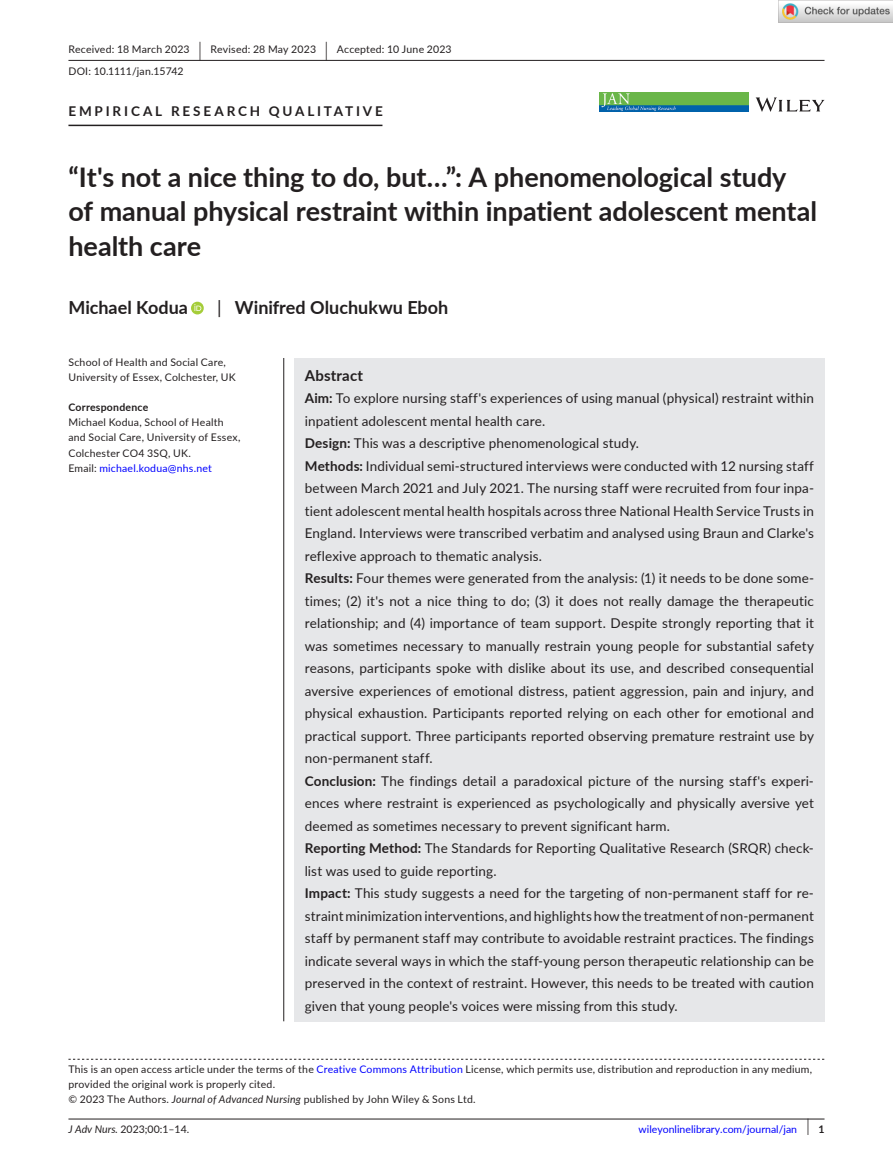
<style>
.page{position:relative;width:893px;height:1174px;background:#fff}
.page>*{position:absolute;margin:0;border:0;box-sizing:border-box;transform-origin:0 0}
.t1{font:700 27px/34.5px "Lato";color:#231f20}
.t2{font:700 18px "Lato";color:#231f20}
.t3{font:700 15px "Lato";letter-spacing:.015em;color:#231f20}
.t4{font:13.5px/22.5px "Lato";letter-spacing:.01em;color:#231f20}
.t5{font:700 13.5px "Lato";letter-spacing:.21em;color:#231f20}
.t6{font:10.5px/15px "Lato";letter-spacing:.02em;color:#231f20}
.t7{font:10.5px "Lato";color:#00f}
.t8{font:700 10.5px "Lato";letter-spacing:.02em;color:#231f20}
.s1{font-size:19.65px}
.s2{font-weight:400}
.s3{color:#00f}
.s4{font-weight:700}
.s5{font-style:italic}
.s6{font-size:17.4px;color:#231f20}
.s7{font-weight:700;color:#231f20}
</style>
<div class="page">
<hr style="left:68px;top:1118px;width:756px;height:1px;background:#231f20">
<svg style="left:756px;top:97px;width:68px;height:15px"></svg>
<img style="left:599px;top:92px;width:149px;height:20px">
<hr style="left:68px;top:60px;width:756px;height:1px;background:#231f20">
<hr style="left:68px;top:125px;width:314px;height:1px;background:#231f20">
<svg style="left:191px;top:302px;width:13px;height:12px"></svg>
<svg style="left:194px;top:304px;width:7px;height:7px"></svg>
<svg style="left:68px;top:1058px;width:756px;height:1px"></svg>
<div style="left:294px;top:358px;width:530px;height:663px;background:#e6e7e9"></div>
<hr style="left:283px;top:358px;width:1px;height:663px;background:#231f20">
<img style="left:779px;top:0;width:114px;height:23px">
<p class="t6" style="left:68px;top:38px;width:385px;line-height:21.8px">Received: 18 March 2023 <span class="s1">|</span> Revised: 28 May 2023 <span class="s1">|</span> Accepted: 10 June 2023<br>DOI: 10.1111/jan.15742</p>
<p class="t5" style="left:68px;top:101px;width:316px">EMPIRICAL RESEARCH QUALITATIVE</p>
<h1 class="t1" style="left:68px;top:159px;width:750px">“It's not a nice thing to do, but…”: A phenomenological study of manual physical restraint within inpatient adolescent mental health care</h1>
<h2 class="t2" style="left:68px;top:295px;width:121px">Michael Kodua</h2>
<h2 class="t2" style="left:217px;top:295px;width:232px"><span class="s2">|</span> Winifred Oluchukwu Eboh</h2>
<p class="t6" style="left:68px;top:355px;width:169px">School of Health and Social Care,<br>University of Essex, Colchester, UK</p>
<p class="t8" style="left:68px;top:400px;width:81px">Correspondence</p>
<p class="t6" style="left:68px;top:415px;width:173px">Michael Kodua, School of Health and Social Care, University of Essex,<br>Colchester CO4 3SQ, UK.<br>Email: <span class="s3">michael.kodua@nhs.net</span></p>
<p class="t3" style="left:305px;top:364px;width:60px">Abstract</p>
<p class="t4" style="left:305px;top:386px;width:511px"><span class="s4">Aim:</span> To explore nursing staff's experiences of using manual (physical) restraint within inpatient adolescent mental health care.<br><span class="s4">Design:</span> This was a descriptive phenomenological study.<br><span class="s4">Methods:</span> Individual semi-structured interviews were conducted with 12 nursing staff between March 2021 and July 2021. The nursing staff were recruited from four inpa&shy;tient adolescent mental health hospitals across three National Health Service Trusts in England. Interviews were transcribed verbatim and analysed using Braun and Clarke's reflexive approach to thematic analysis.<br><span class="s4">Results:</span> Four themes were generated from the analysis: (1) it needs to be done some&shy;times; (2) it's not a nice thing to do; (3) it does not really damage the therapeutic relationship; and (4) importance of team support. Despite strongly reporting that it was sometimes necessary to manually restrain young people for substantial safety reasons, participants spoke with dislike about its use, and described consequential aversive experiences of emotional distress, patient aggression, pain and injury, and physical exhaustion. Participants reported relying on each other for emotional and practical support. Three participants reported observing premature restraint use by non-permanent staff.<br><span class="s4">Conclusion:</span> The findings detail a paradoxical picture of the nursing staff's experi&shy;ences where restraint is experienced as psychologically and physically aversive yet deemed as sometimes necessary to prevent significant harm.<br><span class="s4">Reporting Method:</span> The Standards for Reporting Qualitative Research (SRQR) check&shy;list was used to guide reporting.<br><span class="s4">Impact:</span> This study suggests a need for the targeting of non-permanent staff for re&shy;straint minimization interventions, and highlights how the treatment of non-permanent staff by permanent staff may contribute to avoidable restraint practices. The findings indicate several ways in which the staff-young person therapeutic relationship can be preserved in the context of restraint. However, this needs to be treated with caution given that young people's voices were missing from this study.</p>
<p class="t6" style="left:68px;top:1061px;width:745px">This is an open access article under the terms of the <span class="s3">Creative Commons Attribution</span> License, which permits use, distribution and reproduction in any medium, provided the original work is properly cited.<br>© 2023 The Authors. <span class="s5">Journal of Advanced Nursing</span> published by John Wiley &amp; Sons Ltd.</p>
<p class="t6" style="left:68px;top:1121px;width:122px"><span class="s5">J Adv Nurs.</span> 2023;00:1–14.</p>
<p class="t7" style="left:639px;top:1121px;width:187px">wileyonlinelibrary.com/journal/jan <span class="s6">|</span> <span class="s7">1</span></p>
</div>
